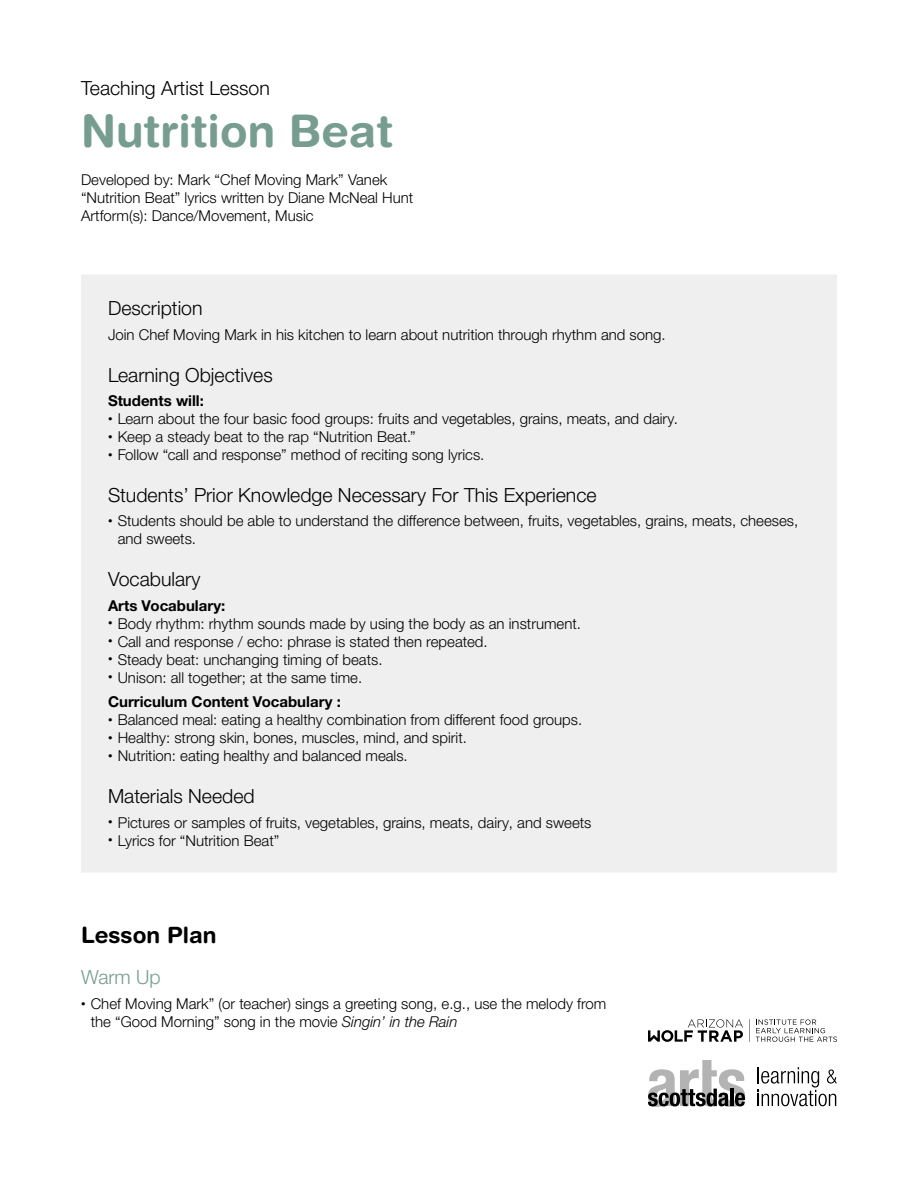
<style>
.page{position:relative;width:918px;height:1188px;background:#fff}
.page>*{position:absolute;margin:0;border:0;box-sizing:border-box;transform-origin:0 0}
.t1{font:700 45px "Helvetica Rounded LT Std";color:#769d90}
.t2{font:700 22.5px "Helvetica Rounded LT Std";color:#000}
.t3{font:300 19.5px "Helvetica Neue LTW1 G";color:#000}
.t4{font:300 19.5px "Helvetica Neue LTW1 G";color:#769d90}
.t5{font:300 15px/18px "Helvetica Neue LTW1 G";color:#000}
.t6{font:700 15px "Helvetica Neue LTW1 G";color:#000}
.s1{font-weight:100;font-stretch:condensed;font-size:9px}
.s2{font-weight:700}
.s3{font-style:italic}
</style>
<div class="page">
<div style="left:81px;top:275px;width:756px;height:597px;background:#efeff0"></div>
<svg style="left:648px;top:1060px;width:97px;height:47px"></svg>
<svg style="left:758px;top:1067px;width:79px;height:39px"></svg>
<svg style="left:756px;top:1019px;width:81px;height:23px"></svg>
<svg style="left:749px;top:1019px;width:1px;height:23px"></svg>
<svg style="left:648px;top:1019px;width:95px;height:23px"></svg>
<h3 class="t3" style="left:81px;top:76px;width:190px">Teaching Artist Lesson</h3>
<h1 class="t1" style="left:81px;top:103px;width:314px">Nutrition Beat</h1>
<p class="t5" style="left:81px;top:170px;width:334px">Developed by: Mark “Chef Moving Mark” Vanek “Nutrition Beat” lyrics written by Diane McNeal Hunt<br>Artform(s): Dance/Movement, Music</p>
<h3 class="t3" style="left:108px;top:297px;width:96px">Description</h3>
<p class="t5" style="left:108px;top:326px;width:559px">Join Chef Moving Mark in his kitchen to learn about nutrition through rhythm and song.</p>
<h3 class="t3" style="left:108px;top:363px;width:166px">Learning Objectives</h3>
<p class="t6" style="left:108px;top:392px;width:98px">Students will:</p>
<p class="t5" style="left:108px;top:410px;width:571px"><span class="s1">•</span> Learn about the four basic food groups: fruits and vegetables, grains, meats, and dairy.</p>
<p class="t5" style="left:108px;top:428px;width:309px"><span class="s1">•</span> Keep a steady beat to the rap “Nutrition Beat.”</p>
<p class="t5" style="left:108px;top:446px;width:378px"><span class="s1">•</span> Follow “call and response” method of reciting song lyrics.</p>
<h3 class="t3" style="left:108px;top:483px;width:490px">Students’ Prior Knowledge Necessary For This Experience</h3>
<p class="t5" style="left:118px;top:512px;width:682px;text-indent:-10px"><span class="s1">•</span> Students should be able to understand the difference between, fruits, vegetables, grains, meats, cheeses, and sweets.</p>
<h3 class="t3" style="left:108px;top:567px;width:94px">Vocabulary</h3>
<p class="t6" style="left:108px;top:596px;width:119px">Arts Vocabulary:</p>
<p class="t5" style="left:108px;top:614px;width:475px"><span class="s1">•</span> Body rhythm: rhythm sounds made by using the body as an instrument.</p>
<p class="t5" style="left:108px;top:632px;width:381px"><span class="s1">•</span> Call and response / echo: phrase is stated then repeated.</p>
<p class="t5" style="left:108px;top:650px;width:276px"><span class="s1">•</span> Steady beat: unchanging timing of beats.</p>
<p class="t5" style="left:108px;top:665px;width:256px;line-height:24.8px"><span class="s1">•</span> Unison: all together; at the same time.<br><span class="s2">Curriculum Content Vocabulary :</span></p>
<p class="t5" style="left:108px;top:711px;width:476px"><span class="s1">•</span> Balanced meal: eating a healthy combination from different food groups.</p>
<p class="t5" style="left:108px;top:729px;width:361px"><span class="s1">•</span> Healthy: strong skin, bones, muscles, mind, and spirit.</p>
<p class="t5" style="left:108px;top:747px;width:301px"><span class="s1">•</span> Nutrition: eating healthy and balanced meals.</p>
<h3 class="t3" style="left:108px;top:784px;width:148px">Materials Needed</h3>
<p class="t5" style="left:108px;top:813px;width:485px"><span class="s1">•</span> Pictures or samples of fruits, vegetables, grains, meats, dairy, and sweets</p>
<p class="t5" style="left:108px;top:831px;width:173px"><span class="s1">•</span> Lyrics for “Nutrition Beat”</p>
<h2 class="t2" style="left:81px;top:921px;width:137px">Lesson Plan</h2>
<h3 class="t4" style="left:81px;top:966px;width:81px">Warm Up</h3>
<p class="t5" style="left:91px;top:995px;width:517px;text-indent:-10px"><span class="s1">•</span> Chef Moving Mark” (or teacher) sings a greeting song, e.g., use the melody from the “Good Morning” song in the movie <span class="s3">Singin’ in the Rain</span></p>
</div>
